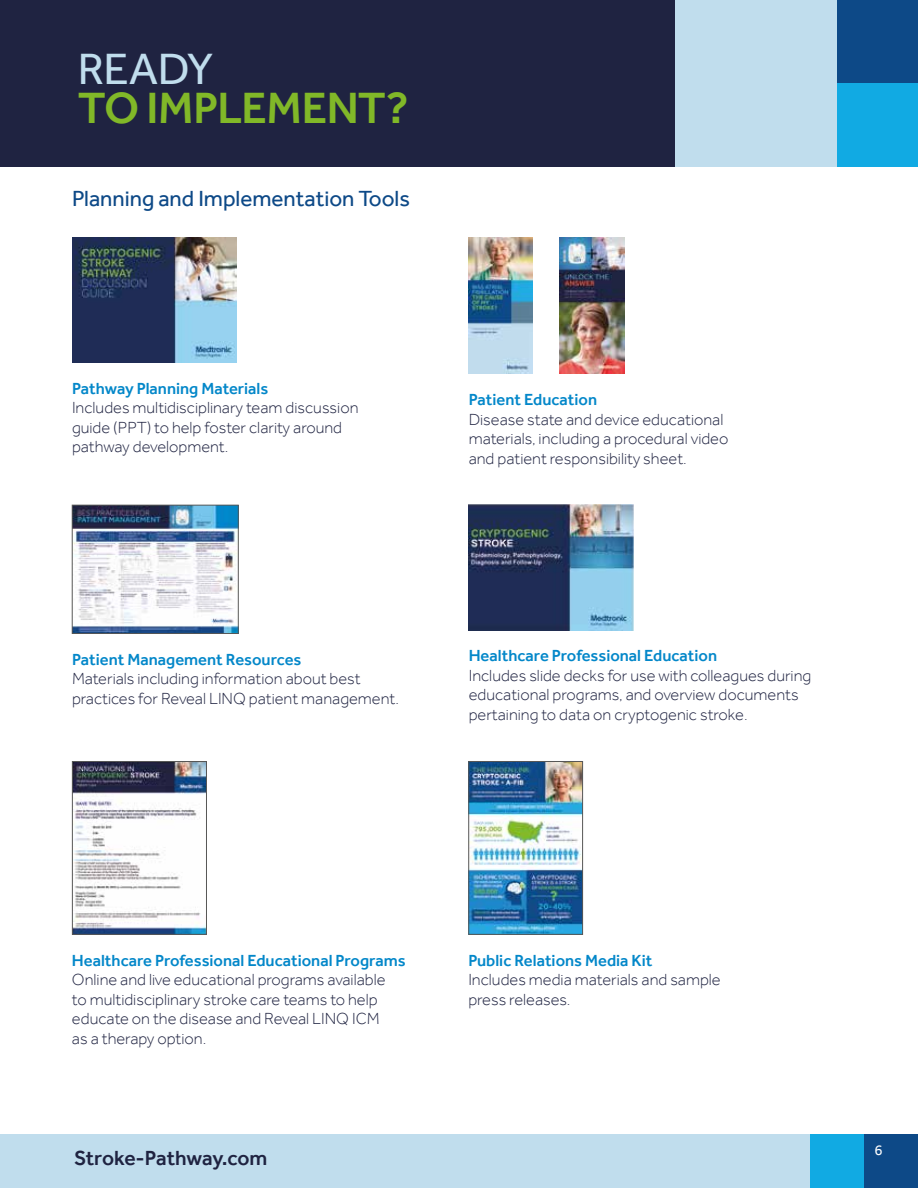
<style>
.page{position:relative;width:918px;height:1188px;background:#fff}
.page>*{position:absolute;margin:0;border:0;box-sizing:border-box;transform-origin:0 0}
.t1{font:500 45px "Effra";letter-spacing:-.015em;color:#81b828}
.t2{font:45px "Effra";letter-spacing:-.015em;color:#c0dded}
.t3{font:22.5px "Effra";color:#0d4987}
.t4{font:500 21px "Effra";letter-spacing:-.01em;color:#1f2341}
.t5{font:300 16.5px/19.5px "Effra";color:#1f2341}
.t6{font:500 16.5px "Effra";color:#0387c9}
.t7{font:15px "Effra";color:#575756}
.s1{color:#fff}
</style>
<div class="page">
<div style="left:864px;top:1135px;width:54px;height:53px;background:#0d4987"></div>
<div style="left:0;top:0;width:675px;height:166px;background:#1f2341"></div>
<img style="left:74px;top:507px;width:163px;height:125px">
<div style="left:72px;top:505px;width:167px;height:129px;border:1px solid #575756"></div>
<img style="left:469px;top:505px;width:165px;height:125px">
<div style="left:837px;top:0;width:81px;height:83px;background:#0d4987"></div>
<div style="left:675px;top:0;width:162px;height:166px;background:#c0dded"></div>
<div style="left:837px;top:83px;width:81px;height:83px;background:#11aae3"></div>
<img style="left:72px;top:237px;width:165px;height:126px">
<img style="left:469px;top:237px;width:64px;height:137px">
<img style="left:560px;top:237px;width:64px;height:137px">
<img style="left:74px;top:763px;width:131px;height:170px">
<div style="left:72px;top:761px;width:135px;height:174px;border:1px solid #575756"></div>
<div style="left:0;top:1135px;width:810px;height:53px;background:#c0dded"></div>
<div style="left:810px;top:1135px;width:54px;height:53px;background:#11aae3"></div>
<img style="left:470px;top:763px;width:111px;height:170px">
<div style="left:468px;top:761px;width:115px;height:174px;border:1px solid #575756"></div>
<h1 class="t2" style="left:78px;top:43px;width:137px">READY</h1>
<h1 class="t1" style="left:78px;top:81px;width:333px">TO IMPLEMENT?</h1>
<h2 class="t3" style="left:72px;top:186px;width:340px">Planning and Implementation Tools</h2>
<p class="t6" style="left:72px;top:378px;width:198px">Pathway Planning Materials</p>
<p class="t5" style="left:72px;top:398px;width:288px">Includes multidisciplinary team discussion guide (PPT) to help foster clarity around pathway development.</p>
<p class="t6" style="left:469px;top:390px;width:130px">Patient Education</p>
<p class="t5" style="left:469px;top:409px;width:261px">Disease state and device educational materials, including a procedural video and patient responsibility sheet.</p>
<p class="t6" style="left:72px;top:649px;width:231px">Patient Management Resources</p>
<p class="t5" style="left:72px;top:669px;width:329px">Materials including information about best practices for Reveal LINQ patient management.</p>
<p class="t6" style="left:469px;top:646px;width:250px">Healthcare Professional Education</p>
<p class="t5" style="left:469px;top:665px;width:344px">Includes slide decks for use with colleagues during educational programs, and overview documents pertaining to data on cryptogenic stroke.</p>
<p class="t6" style="left:72px;top:951px;width:335px">Healthcare Professional Educational Programs</p>
<p class="t5" style="left:72px;top:970px;width:315px">Online and live educational programs available to multidisciplinary stroke care teams to help educate on the disease and Reveal LINQ ICM as a therapy option.</p>
<p class="t4" style="left:74px;top:1145px;width:195px">Stroke-Pathway.com</p>
<p class="t6" style="left:468px;top:951px;width:186px">Public Relations Media Kit</p>
<p class="t5" style="left:468px;top:970px;width:254px">Includes media materials and sample press releases.</p>
<p class="t7" style="left:865px;top:1143px;width:19px">6<span class="s1">6</span></p>
</div>
